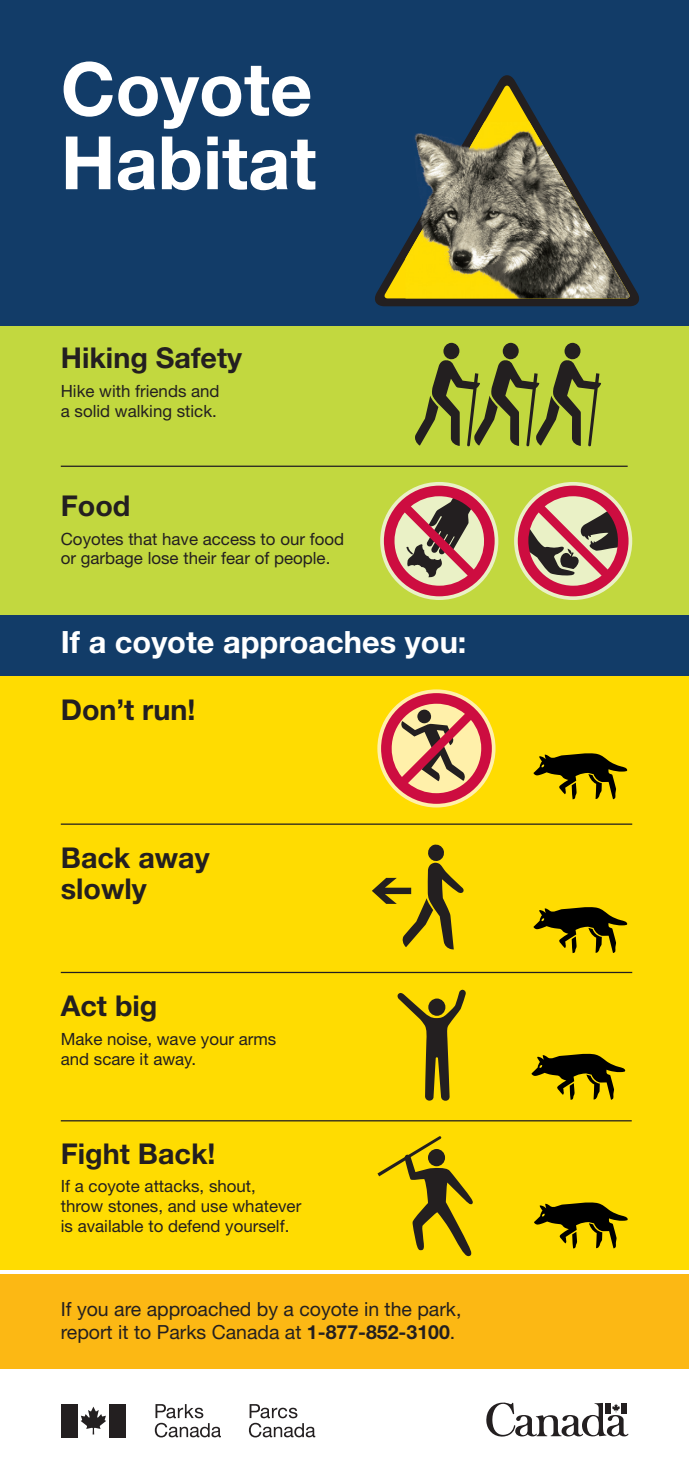
<style>
.page{position:relative;width:689px;height:1476px;background:#fff}
.page>*{position:absolute;margin:0;border:0;box-sizing:border-box;transform-origin:0 0}
.t1{font:700 73.8px/73.8px "Helvetica Neue LT Std";color:#fff}
.t2{font:700 30.82px "Helvetica Neue LT Std";color:#fff}
.t3{font:700 28.8px/30.8px "Helvetica Neue LT Std";color:#231f20}
.t4{font:19.57px/23.4px "Helvetica Neue LT Std";color:#231f20}
.t5{font:16.88px/19.8px "Helvetica Neue LT Std";color:#231f20}
.s1{font-weight:700}
</style>
<div class="page">
<div style="left:0;top:0;width:688px;height:326px;background:#123c68"></div>
<div style="left:0;top:1274px;width:688px;height:95px;background:#fcb814"></div>
<div style="left:0;top:326px;width:688px;height:289px;background:#c2d83f"></div>
<div style="left:0;top:676px;width:688px;height:594px;background:#ffdc01"></div>
<div style="left:0;top:615px;width:688px;height:61px;background:#123c68"></div>
<hr style="left:61px;top:466px;width:566px;height:1px;background:#231f20">
<hr style="left:61px;top:824px;width:571px;height:1px;background:#231f20">
<hr style="left:61px;top:972px;width:571px;height:1px;background:#231f20">
<hr style="left:61px;top:1120px;width:570px;height:1px;background:#231f20">
<svg style="left:415px;top:343px;width:186px;height:103px"></svg>
<svg style="left:397px;top:989px;width:69px;height:112px"></svg>
<svg style="left:372px;top:844px;width:92px;height:105px"></svg>
<svg style="left:377px;top:689px;width:118px;height:119px"></svg>
<svg style="left:381px;top:693px;width:110px;height:111px;background:#da8e62"></svg>
<svg style="left:380px;top:482px;width:118px;height:118px"></svg>
<svg style="left:384px;top:486px;width:110px;height:110px;background:#bd816e"></svg>
<svg style="left:514px;top:482px;width:118px;height:118px"></svg>
<svg style="left:517px;top:486px;width:111px;height:110px;background:#bc826d"></svg>
<svg style="left:533px;top:753px;width:94px;height:46px"></svg>
<svg style="left:533px;top:907px;width:94px;height:46px"></svg>
<svg style="left:531px;top:1053px;width:94px;height:47px"></svg>
<svg style="left:534px;top:1202px;width:94px;height:46px"></svg>
<svg style="left:377px;top:1136px;width:96px;height:121px"></svg>
<svg style="left:486px;top:1402px;width:142px;height:35px"></svg>
<div style="left:61px;top:1404px;width:16px;height:33px;background:#231f20"></div>
<div style="left:110px;top:1404px;width:16px;height:33px;background:#231f20"></div>
<svg style="left:81px;top:1407px;width:25px;height:27px"></svg>
<svg style="left:155px;top:1404px;width:66px;height:33px"></svg>
<svg style="left:249px;top:1404px;width:66px;height:33px"></svg>
<svg style="left:375px;top:75px;width:264px;height:231px"></svg>
<svg style="left:383px;top:85px;width:247px;height:213px"></svg>
<img style="left:405px;top:122px;width:225px;height:176px">
<h1 class="t1" style="left:61px;top:51px;width:257px">Coyote<br>Habitat</h1>
<h3 class="t3" style="left:61px;top:342px;width:183px">Hiking Safety</h3>
<p class="t5" style="left:61px;top:381px;width:160px">Hike with friends and a solid walking stick.</p>
<h3 class="t3" style="left:61px;top:489px;width:71px">Food</h3>
<p class="t5" style="left:61px;top:529px;width:285px">Coyotes that have access to our food or garbage lose their fear of people.</p>
<h2 class="t2" style="left:61px;top:623px;width:407px">If a coyote approaches you:</h2>
<h3 class="t3" style="left:61px;top:694px;width:136px">Don’t run!</h3>
<h3 class="t3" style="left:61px;top:842px;width:150px">Back away slowly</h3>
<h3 class="t3" style="left:61px;top:990px;width:98px">Act big</h3>
<p class="t5" style="left:61px;top:1029px;width:217px">Make noise, wave your arms and scare it away.</p>
<h3 class="t3" style="left:61px;top:1137px;width:156px">Fight Back!</h3>
<p class="t5" style="left:61px;top:1176px;width:242px">If a coyote attacks, shout, throw stones, and use whatever is available to defend yourself.</p>
<p class="t4" style="left:61px;top:1297px;width:402px">If you are approached by a coyote in the park, report it to Parks Canada at <span class="s1">1-877-852-3100</span>.</p>
</div>
